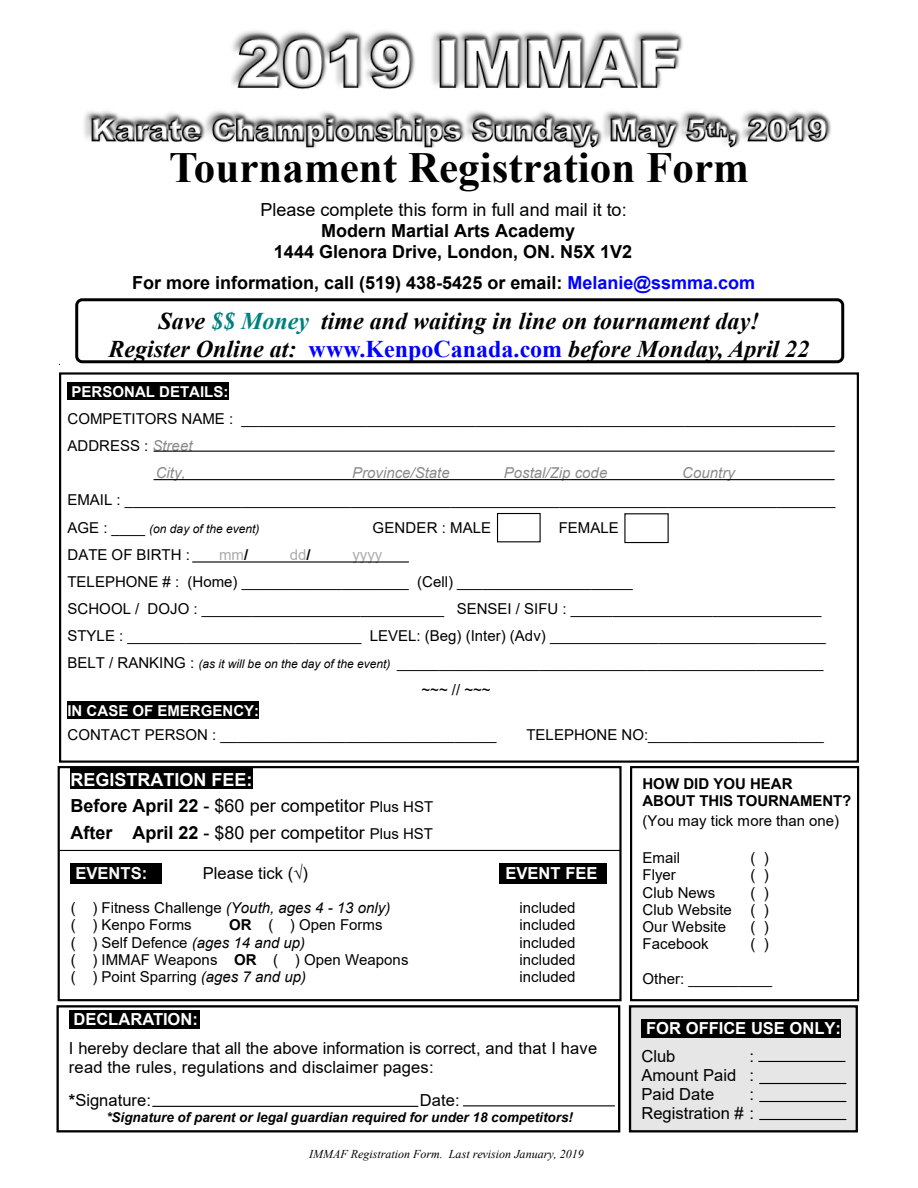
<style>
.page{position:relative;width:918px;height:1188px;background:#fff}
.page>*{position:absolute;margin:0;border:0;box-sizing:border-box;transform-origin:0 0}
.t1{font:700 43.05px "Times New Roman";color:#000}
.t2{font:italic 700 24px/27.6px "Times New Roman";color:#000;text-align:center}
.t3{font:18px/26.7px "Arial";color:#000}
.t4{font:700 18px/20.7px "Arial";color:#000;text-align:center}
.t5{font:16.5px/18.9px "Arial";color:#000}
.t6{font:700 16.5px "Arial";color:#fff}
.t7{font:700 16.5px "Arial";color:#f8f8f8}
.t8{font:15px/17.2px "Arial";color:#000;text-align:justify}
.t9{font:italic 15px "Arial";color:rgb(0 0 0/.46)}
.t10{font:italic 15px "Arial";color:#000}
.t11{font:700 15px "Arial";color:#fff}
.t12{font:700 15px/17.2px "Arial";letter-spacing:-.01em;color:#000}
.t13{font:15px "Arial";color:rgb(0 0 0/.34)}
.t14{font:italic 700 13.5px "Arial";color:#000}
.t15{font:italic 12px "Times New Roman";color:#000}
.t16{font:italic 12px "Arial";color:#000}
.s1{color:#00f}
.s2{color:#008080}
.s3{font-style:normal;color:#00f}
.s4{font-style:italic;color:rgb(0 0 0/.46)}
.s5{font-style:normal;font-size:15px}
.s6{font-weight:700;color:#000}
.s7{font-style:italic;font-size:12px}
.s8{font-weight:700;color:#fff}
.s9{font-weight:700}
.s10{font-size:15px}
.s11{font-style:normal}
.s12{font-style:italic}
</style>
<div class="page">
<div style="left:58px;top:766px;width:564px;height:235px;border:2px solid #000"></div>
<div style="left:71px;top:863px;width:91px;height:20px;background:#000"></div>
<div style="left:500px;top:863px;width:107px;height:20px;background:#000"></div>
<div style="left:630px;top:766px;width:229px;height:235px;border:2px solid #000"></div>
<hr style="left:59px;top:850px;width:561px;height:1px;background:#000">
<div style="left:70px;top:769px;width:183px;height:20px;background:#000"></div>
<div style="left:68px;top:382px;width:155px;height:18px;background:#000"></div>
<div style="left:204px;top:383px;width:24px;height:17px;background:#000"></div>
<div style="left:68px;top:702px;width:191px;height:17px;background:#000"></div>
<div style="left:497px;top:513px;width:44px;height:29px;border:1px solid #000"></div>
<div style="left:624px;top:513px;width:45px;height:30px;border:1px solid #000"></div>
<hr style="left:154px;top:451px;width:680px;height:1px;background:#000">
<hr style="left:154px;top:479px;width:680px;height:1px;background:#000">
<hr style="left:193px;top:561px;width:216px;height:2px;background:#000">
<div style="left:59px;top:372px;width:800px;height:391px;border:2px solid #000"></div>
<div style="left:56px;top:1005px;width:564px;height:127px;border:2px solid #000"></div>
<div style="left:70px;top:1010px;width:130px;height:19px;background:#000"></div>
<div style="left:629px;top:1005px;width:229px;height:127px;background:#e6e6e6;border:2px solid #000"></div>
<div style="left:641px;top:1019px;width:200px;height:19px;background:#000"></div>
<hr style="left:760px;top:1119px;width:86px;height:1px;background:#000">
<hr style="left:760px;top:1083px;width:86px;height:1px;background:#000">
<hr style="left:760px;top:1101px;width:86px;height:1px;background:#000">
<hr style="left:153px;top:1106px;width:265px;height:1px;background:#000">
<hr style="left:463px;top:1105px;width:152px;height:1px;background:#000">
<hr style="left:759px;top:1061px;width:86px;height:1px;background:#000">
<div style="left:75px;top:298px;width:769px;height:65px;border:3px solid #000;border-radius:6px"></div>
<img style="left:84px;top:30px;width:747px;height:118px">
<h1 class="t1" style="left:169px;top:153px;width:581px">Tournament Registration Form</h1>
<p class="t3" style="left:260px;top:198px;width:368px">Please complete this form in full and mail it to:</p>
<p class="t4" style="left:274px;top:222px;width:360px">Modern Martial Arts Academy<br>1444 Glenora Drive, London, ON. N5X 1V2</p>
<p class="t4" style="left:132px;top:274px;width:625px">For more information, call (519) 438-5425 or email: <span class="s1">Melanie@ssmma.com</span></p>
<h2 class="t2" style="left:109px;top:310px;width:702px">Save <span class="s2">$$ Money</span> time and waiting in line on tournament day!<br>Register Online at: <span class="s3">www.KenpoCanada.com</span> before Monday, April 22</h2>
<p class="t11" style="left:72px;top:386px;width:158px">PERSONAL DETAILS:</p>
<p class="t8" style="left:68px;top:411px;width:769px">COMPETITORS NAME : _______________________________________________________________________</p>
<p class="t8" style="left:68px;top:439px;width:127px">ADDRESS : <span class="s4">Street</span></p>
<p class="t9" style="left:156px;top:467px;width:32px">City,</p>
<p class="t9" style="left:352px;top:467px;width:99px">Province/State</p>
<p class="t9" style="left:504px;top:467px;width:105px">Postal/Zip code</p>
<p class="t9" style="left:682px;top:467px;width:54px">Country</p>
<p class="t8" style="left:68px;top:493px;width:770px">EMAIL : _____________________________________________________________________________________</p>
<p class="t16" style="left:68px;top:524px;width:193px"><span class="s5">AGE : ____</span> (on day of the event)</p>
<p class="t8" style="left:373px;top:520px;width:120px">GENDER : MALE</p>
<p class="t8" style="left:559px;top:520px;width:62px">FEMALE</p>
<p class="t8" style="left:68px;top:547px;width:124px">DATE OF BIRTH :</p>
<p class="t13" style="left:219px;top:549px;width:31px">mm<span class="s6">/</span></p>
<p class="t13" style="left:290px;top:549px;width:22px">dd<span class="s6">/</span></p>
<p class="t13" style="left:352px;top:549px;width:32px">yyyy</p>
<p class="t8" style="left:68px;top:574px;width:567px">TELEPHONE # : (Home) ____________________ (Cell) _____________________</p>
<p class="t8" style="left:68px;top:601px;width:756px">SCHOOL / DOJO : _____________________________ SENSEI / SIFU : ______________________________</p>
<p class="t8" style="left:68px;top:628px;width:760px">STYLE : ____________________________ LEVEL: (Beg) (Inter) (Adv) _________________________________</p>
<p class="t8" style="left:68px;top:656px;width:758px">BELT / RANKING : <span class="s7">(as it will be on the day of the event)</span> ___________________________________________________</p>
<p class="t8" style="left:422px;top:682px;width:71px">~~~ // ~~~</p>
<p class="t11" style="left:68px;top:705px;width:193px">IN CASE OF EMERGENCY:</p>
<p class="t8" style="left:68px;top:727px;width:430px">CONTACT PERSON : _________________________________</p>
<p class="t8" style="left:527px;top:727px;width:299px">TELEPHONE NO:_____________________</p>
<p class="t3" style="left:70px;top:768px;width:364px"><span class="s8">REGISTRATION FEE:<br></span><span class="s9">Before April 22</span> - $60 per competitor <span class="s10">Plus HST<br></span><span class="s9">After April 22</span> - $80 per competitor <span class="s10">Plus HST</span></p>
<p class="t7" style="left:76px;top:867px;width:73px">EVENTS:</p>
<p class="t5" style="left:203px;top:866px;width:107px">Please tick ( )</p>
<p class="t6" style="left:506px;top:867px;width:93px">EVENT FEE</p>
<p class="t10" style="left:71px;top:902px;width:321px"><span class="s11">( ) Fitness Challenge</span> (Youth, ages 4 - 13 only)</p>
<p class="t8" style="left:520px;top:901px;width:57px">included</p>
<p class="t8" style="left:71px;top:918px;width:122px">( ) Kenpo Forms</p>
<p class="t8" style="left:229px;top:918px;width:155px"><span class="s9">OR</span> ( ) Open Forms</p>
<p class="t8" style="left:520px;top:918px;width:57px">included</p>
<p class="t8" style="left:71px;top:935px;width:236px">( ) Self Defence <span class="s12">(ages 14 and up)</span></p>
<p class="t8" style="left:520px;top:935px;width:57px">included</p>
<p class="t8" style="left:71px;top:952px;width:339px">( ) IMMAF Weapons <span class="s9">OR</span> ( ) Open Weapons</p>
<p class="t8" style="left:520px;top:952px;width:57px">included</p>
<p class="t8" style="left:71px;top:969px;width:237px">( ) Point Sparring <span class="s12">(ages 7 and up)</span></p>
<p class="t8" style="left:520px;top:969px;width:57px">included</p>
<p class="t6" style="left:74px;top:1013px;width:126px">DECLARATION:</p>
<p class="t5" style="left:69px;top:1041px;width:530px">I hereby declare that all the above information is correct, and that I have read the rules, regulations and disclaimer pages:</p>
<p class="t5" style="left:69px;top:1092px;width:84px"><span class="s9">*</span>Signature:</p>
<p class="t5" style="left:420px;top:1092px;width:41px">Date:</p>
<p class="t14" style="left:106px;top:1112px;width:468px">*Signature of parent or legal guardian required for under 18 competitors!</p>
<p class="t15" style="left:309px;top:1150px;width:276px">IMMAF Registration Form. Last revision January, 2019</p>
<p class="t12" style="left:643px;top:777px;width:210px">HOW DID YOU HEAR<br>ABOUT THIS TOURNAMENT?</p>
<p class="t8" style="left:643px;top:814px;width:198px">(You may tick more than one)</p>
<p class="t8" style="left:643px;top:851px;width:39px">Email</p>
<p class="t8" style="left:751px;top:851px;width:20px">( )</p>
<p class="t8" style="left:643px;top:868px;width:35px">Flyer</p>
<p class="t8" style="left:751px;top:868px;width:20px">( )</p>
<p class="t8" style="left:643px;top:885px;width:74px">Club News</p>
<p class="t8" style="left:643px;top:885px;width:128px;text-indent:108px">( )<br>Club Website ( )<br>Our Website</p>
<p class="t8" style="left:751px;top:920px;width:20px">( )</p>
<p class="t8" style="left:643px;top:937px;width:67px">Facebook</p>
<p class="t8" style="left:751px;top:937px;width:20px">( )</p>
<p class="t8" style="left:643px;top:971px;width:131px">Other: __________</p>
<p class="t6" style="left:646px;top:1022px;width:196px">FOR OFFICE USE ONLY:</p>
<p class="t5" style="left:641px;top:1048px;width:36px">Club</p>
<p class="t5" style="left:641px;top:1048px;width:114px;text-align:justify;text-indent:108px">:<br>Amount Paid :<br>Paid Date</p>
<p class="t5" style="left:641px;top:1086px;width:114px;text-align:right">:<br>Registration # :</p>
</div>
